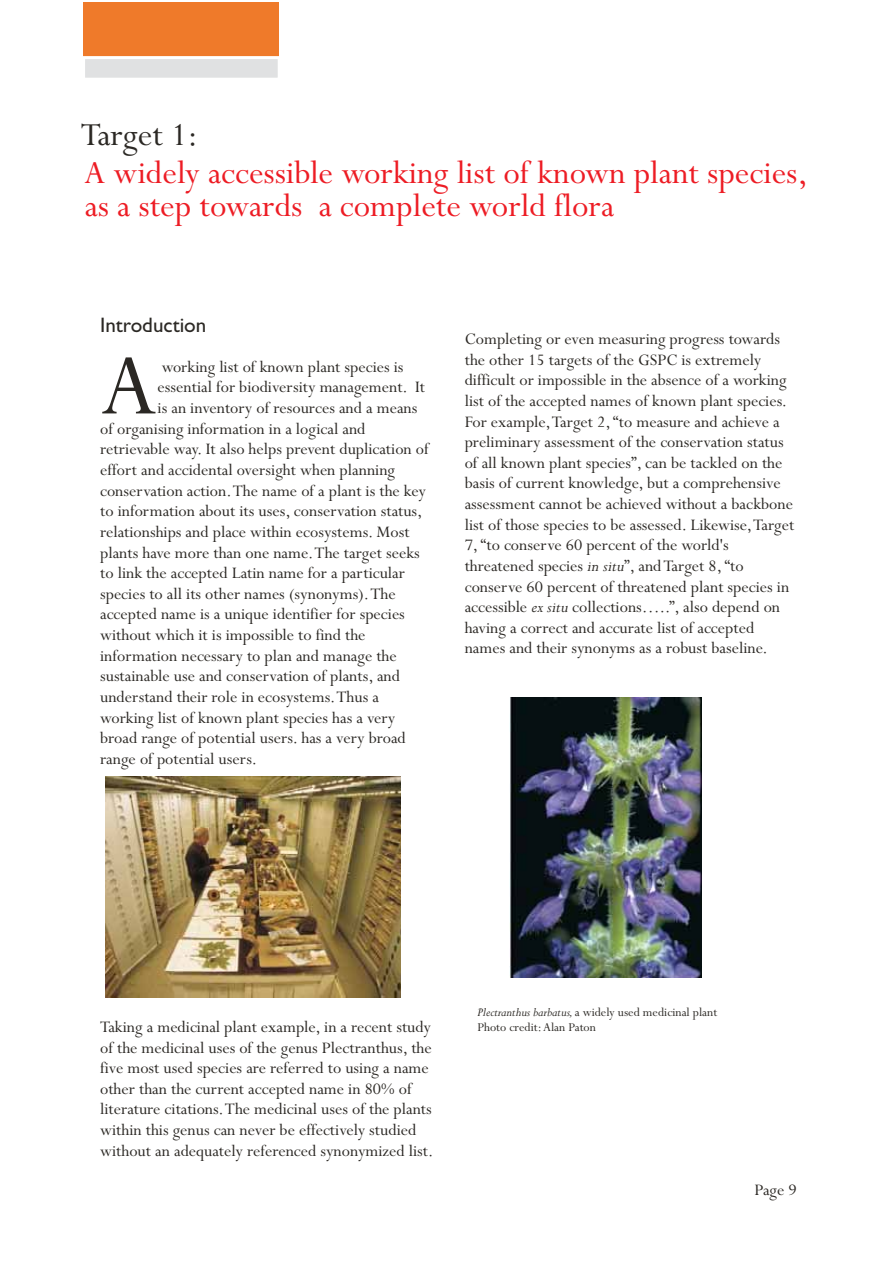
<style>
.page{position:relative;width:893px;height:1263px;background:#fff}
.page>*{position:absolute;margin:0;border:0;box-sizing:border-box;transform-origin:0 0}
.t1{font:96.75px "Perpetua";color:#2b2824}
.t2{font:36px/32.7px "Perpetua";color:#ed1c24}
.t3{font:36px "Perpetua";color:#2b2824}
.t4{font:21px "Gill Sans";color:#2b2824}
.t5{font:18px/20.7px "Perpetua";color:#2b2824}
.t6{font:13.5px/15.5px "Perpetua";color:#2b2824}
.s1{font-style:italic}
</style>
<div class="page">
<div style="left:84px;top:2px;width:195px;height:56px;background:#ef7a2a"></div>
<div style="left:84px;top:58px;width:195px;height:21px;background:#e0e1e2"></div>
<div style="left:82px;top:56px;width:199px;height:25px;border:3px solid #fff"></div>
<img style="left:105px;top:777px;width:295px;height:221px">
<img style="left:510px;top:697px;width:191px;height:280px">
<h2 class="t3" style="left:81px;top:122px;width:119px">Target 1:</h2>
<h2 class="t2" style="left:84px;top:161px;width:725px">A widely accessible working list of known plant species, as a step towards a complete world flora</h2>
<p class="t4" style="left:100px;top:317px;width:108px">Introduction</p>
<p class="t5" style="left:162px;top:358px;width:243px">working list of known plant species is</p>
<h1 class="t1" style="left:100px;top:353px;width:59px">A</h1>
<p class="t5" style="left:158px;top:379px;width:269px">essential for biodiversity management. It</p>
<p class="t5" style="left:158px;top:400px;width:261px">is an inventory of resources and a means</p>
<p class="t5" style="left:100px;top:420px;width:267px">of organising information in a logical and</p>
<p class="t5" style="left:100px;top:441px;width:330px">retrievable way. It also helps prevent duplication of</p>
<p class="t5" style="left:100px;top:462px;width:296px">effort and accidental oversight when planning</p>
<p class="t5" style="left:100px;top:482px;width:327px">conservation action. The name of a plant is the key</p>
<p class="t5" style="left:100px;top:503px;width:324px">to information about its uses, conservation status,</p>
<p class="t5" style="left:100px;top:524px;width:311px">relationships and place within ecosystems. Most</p>
<p class="t5" style="left:100px;top:544px;width:321px">plants have more than one name. The target seeks</p>
<p class="t5" style="left:100px;top:565px;width:306px">to link the accepted Latin name for a particular</p>
<p class="t5" style="left:100px;top:585px;width:297px">species to all its other names (synonyms). The</p>
<p class="t5" style="left:100px;top:606px;width:306px">accepted name is a unique identifier for species</p>
<p class="t5" style="left:100px;top:627px;width:267px">without which it is impossible to find the</p>
<p class="t5" style="left:100px;top:647px;width:298px">information necessary to plan and manage the</p>
<p class="t5" style="left:100px;top:668px;width:301px">sustainable use and conservation of plants, and</p>
<p class="t5" style="left:100px;top:689px;width:280px">understand their role in ecosystems. Thus a</p>
<p class="t5" style="left:100px;top:709px;width:297px">working list of known plant species has a very</p>
<p class="t5" style="left:100px;top:730px;width:307px">broad range of potential users. has a very broad</p>
<p class="t5" style="left:100px;top:750px;width:158px">range of potential users.</p>
<p class="t5" style="left:464px;top:331px;width:331px">Completing or even measuring progress towards the other 15 targets of the GSPC is extremely difficult or impossible in the absence of a working list of the accepted names of known plant species.<br>For example, Target 2, “to measure and achieve a preliminary assessment of the conservation status of all known plant species”, can be tackled on the basis of current knowledge, but a comprehensive assessment cannot be achieved without a backbone list of those species to be assessed. Likewise, Target 7, “to conserve 60 percent of the world's threatened species <span class="s1">in situ</span>”, and Target 8, “to conserve 60 percent of threatened plant species in accessible <span class="s1">ex situ</span> collections…..”, also depend on having a correct and accurate list of accepted names and their synonyms as a robust baseline.</p>
<p class="t5" style="left:100px;top:1019px;width:335px">Taking a medicinal plant example, in a recent study of the medicinal uses of the genus Plectranthus, the five most used species are referred to using a name other than the current accepted name in 80% of literature citations. The medicinal uses of the plants within this genus can never be effectively studied without an adequately referenced synonymized list.</p>
<p class="t6" style="left:477px;top:1006px;width:241px"><span class="s1">Plectranthus barbatus,</span> a widely used medicinal plant<br>Photo credit: Alan Paton</p>
<p class="t5" style="left:754px;top:1182px;width:44px">Page 9</p>
</div>
